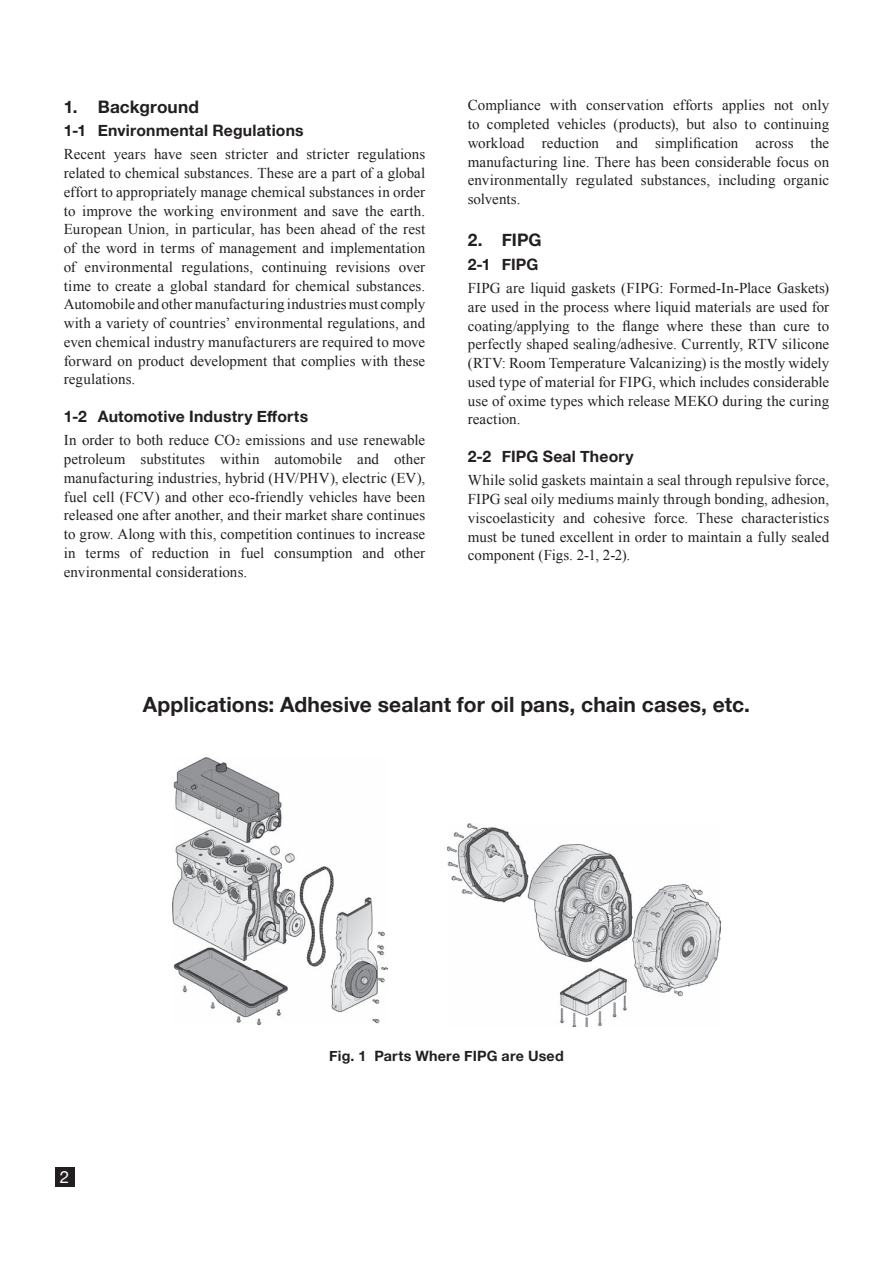
<style>
.page{position:relative;width:893px;height:1263px;background:#fff}
.page>*{position:absolute;margin:0;border:0;box-sizing:border-box;transform-origin:0 0}
.Caption_1L{font:700 21px "Helvetica Neue";letter-spacing:.005em;color:#231f20}
.Heading1{font:700 17.25px "Helvetica Neue";letter-spacing:.005em;color:#231f20}
.t1{font:16.95px "Helvetica Neue";color:#fff}
.Heading2{font:700 15.75px "Helvetica Neue";letter-spacing:.01em;color:#231f20}
.Body{font:15px/18.8px "Times New Roman";letter-spacing:.005em;color:#231f20;text-align:justify}
.Caption_1L-2{font:700 14.25px "Helvetica Neue";letter-spacing:.015em;color:#231f20}
.s1{font-size:9px}
</style>
<div class="page">
<div style="left:55px;top:1167px;width:19px;height:19px;background:#231f20"></div>
<img style="left:172px;top:757px;width:215px;height:267px">
<img style="left:447px;top:823px;width:273px;height:204px">
<p class="Heading1" style="left:64px;top:93px;width:137px">1. Background</p>
<p class="Heading2" style="left:64px;top:118px;width:241px">1-1 Environmental Regulations</p>
<p class="Body" style="left:64px;top:145px;width:363px">Recent years have seen stricter and stricter regulations related to chemical substances. These are a part of a global effort to appropriately manage chemical substances in order to improve the working environment and save the earth.<br>European Union, in particular, has been ahead of the rest of the word in terms of management and implementation of environmental regulations, continuing revisions over time to create a global standard for chemical substances.<br>Automobile and other manufacturing industries must comply with a variety of countries’ environmental regulations, and even chemical industry manufacturers are required to move forward on product development that complies with these regulations.</p>
<p class="Heading2" style="left:64px;top:404px;width:246px">1-2 Automotive Industry Efforts</p>
<p class="Body" style="left:64px;top:431px;width:363px">In order to both reduce CO<span class="s1">2</span> emissions and use renewable petroleum substitutes within automobile and other manufacturing industries, hybrid (HV/PHV), electric (EV), fuel cell (FCV) and other eco-friendly vehicles have been released one after another, and their market share continues to grow. Along with this, competition continues to increase in terms of reduction in fuel consumption and other environmental considerations.</p>
<p class="Body" style="left:468px;top:96px;width:363px">Compliance with conservation efforts applies not only to completed vehicles (products), but also to continuing workload reduction and simplification across the manufacturing line. There has been considerable focus on environmentally regulated substances, including organic solvents.</p>
<p class="Heading1" style="left:468px;top:227px;width:75px">2. FIPG</p>
<p class="Heading2" style="left:468px;top:252px;width:72px">2-1 FIPG</p>
<p class="Body" style="left:468px;top:278px;width:363px">FIPG are liquid gaskets (FIPG: Formed-In-Place Gaskets) are used in the process where liquid materials are used for coating/applying to the flange where these than cure to perfectly shaped sealing/adhesive. Currently, RTV silicone (RTV: Room Temperature Valcanizing) is the mostly widely used type of material for FIPG, which includes considerable use of oxime types which release MEKO during the curing reaction.</p>
<p class="Heading2" style="left:468px;top:444px;width:167px">2-2 FIPG Seal Theory</p>
<p class="Body" style="left:468px;top:471px;width:363px">While solid gaskets maintain a seal through repulsive force, FIPG seal oily mediums mainly through bonding, adhesion, viscoelasticity and cohesive force. These characteristics must be tuned excellent in order to maintain a fully sealed component (Figs. 2-1, 2-2).</p>
<p class="Caption_1L" style="left:143px;top:688px;width:609px">Applications: Adhesive sealant for oil pans, chain cases, etc.</p>
<p class="t1" style="left:60px;top:1164px;width:11px">2</p>
<p class="Caption_1L-2" style="left:329px;top:1045px;width:236px">Fig. 1 Parts Where FIPG are Used</p>
</div>
